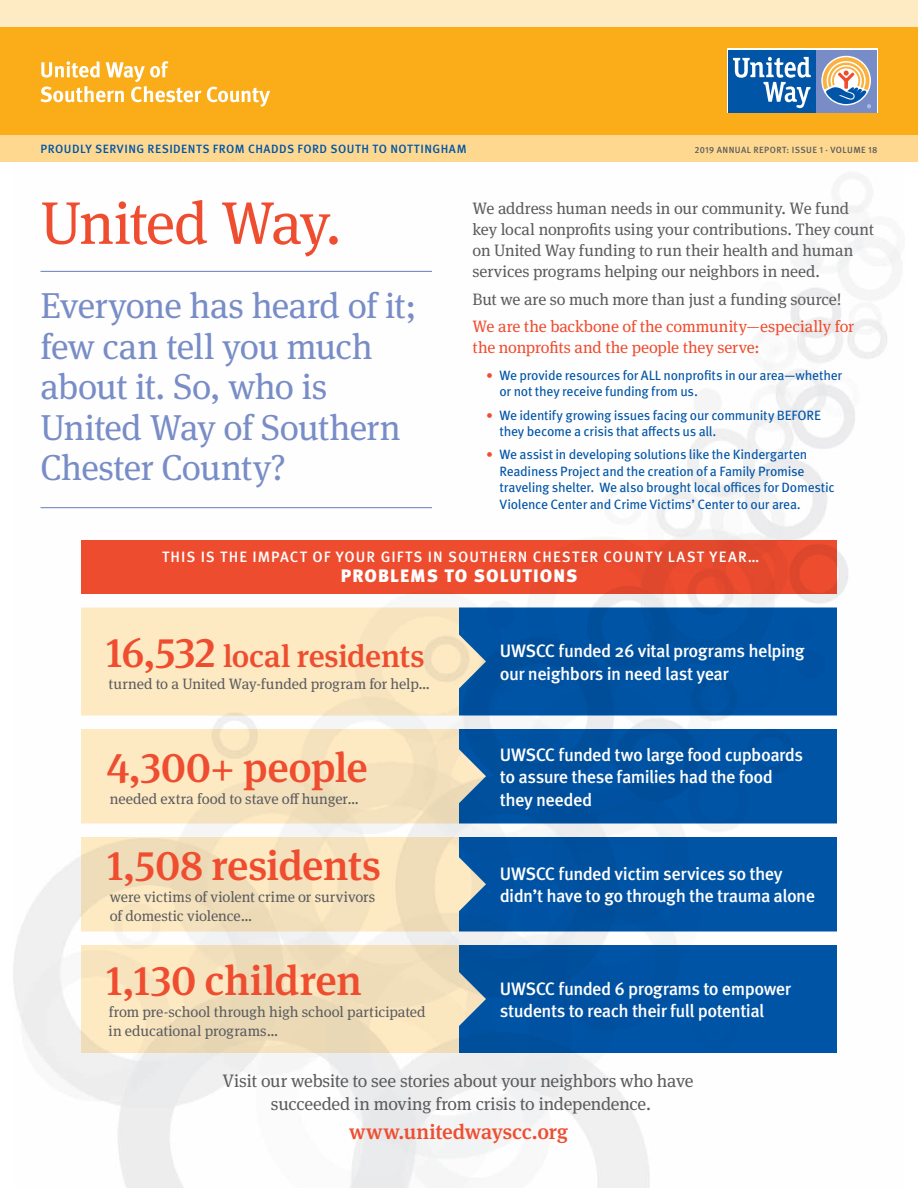
<style>
.page{position:relative;width:918px;height:1188px;background:#fff}
.page>*{position:absolute;margin:0;border:0;box-sizing:border-box;transform-origin:0 0}
.t1{font:60px "Meta Serif Pro";letter-spacing:-.035em;color:#ef4d30}
.big_red_copy{font:500 42px "Meta Serif Pro";letter-spacing:-.015em;color:#ef4d30}
.t2{font:36px/40.5px "Meta Serif Pro";letter-spacing:-.025em;color:#788dc7}
.big_red_copy-2{font:500 31.5px "Meta Serif Pro";letter-spacing:-.01em;color:#ef4d30}
.t3{font:500 21px "Meta Serif Pro";letter-spacing:-.005em;color:#ef4d30}
.uwscc_solution{font:500 18px/22.5px "Meta Pro";letter-spacing:-.03em;color:#fff}
.t4{font:18px/22.5px "Meta Serif Pro";letter-spacing:-.02em;color:#5c5c5f;text-align:center}
.t5{font:900 18px "Meta Pro";letter-spacing:.06em;color:#fff}
.t6{font:16.5px/21px "Meta Serif Pro";letter-spacing:-.015em;color:#5c5c5f}
.t7{font:16.5px/21px "Meta Serif Pro";letter-spacing:-.015em;color:#ef4d30}
.small_gray_copy{font:15px/18.8px "Meta Serif Pro";letter-spacing:-.01em;color:#5c5c5f}
.t8{font:500 15px "Meta Pro";letter-spacing:.07em;color:#fff}
.t9{font:13.5px/16.5px "Meta Pro";letter-spacing:-.02em;color:#0155a7}
.t10{font:500 12px "Meta Pro";letter-spacing:.04em;color:#0155a7}
.t11{font:500 9px "Meta Pro";letter-spacing:.05em;color:#5c5c5f}
.s1{font-family:"Meta Serif Pro";color:#ef4d30}
.s2{font-size:42px}
</style>
<div class="page">
<hr style="left:0;top:837px;width:1px;height:351px;background:#ef4d30">
<div style="left:0;top:135px;width:918px;height:27px;background:#fed88f"></div>
<div style="left:0;top:27px;width:918px;height:108px;background:#faad19"></div>
<div style="left:0;top:0;width:918px;height:27px;background:#feebc4"></div>
<div style="left:486px;top:608px;width:351px;height:108px;background:#0053a3"></div>
<svg style="left:486px;top:945px;width:351px;height:108px;background:#0052a2"></svg>
<svg style="left:81px;top:729px;width:756px;height:95px;background:#7f9db0"></svg>
<svg style="left:81px;top:837px;width:756px;height:95px;background:#7d9cb0"></svg>
<svg style="left:81px;top:608px;width:405px;height:108px;background:#f0e2c0"></svg>
<svg style="left:81px;top:945px;width:405px;height:108px;background:#e7d9ba"></svg>
<div style="left:81px;top:540px;width:756px;height:54px;background:#ef4d30"></div>
<img style="left:0;top:837px;width:1px;height:311px">
<div style="left:727px;top:49px;width:151px;height:64px;background:#788dc7"></div>
<div style="left:728px;top:50px;width:88px;height:62px;background:#0155a7"></div>
<svg style="left:733px;top:57px;width:78px;height:51px"></svg>
<svg style="left:823px;top:57px;width:48px;height:51px"></svg>
<svg style="left:41px;top:61px;width:160px;height:41px"></svg>
<svg style="left:207px;top:87px;width:63px;height:20px"></svg>
<hr style="left:40px;top:271px;width:392px;height:1px;background:#788dc7">
<hr style="left:40px;top:507px;width:392px;height:1px;background:#788dc7">
<p class="t10" style="left:41px;top:139px;width:428px">PROUDLY SERVING RESIDENTS FROM CHADDS FORD SOUTH TO NOTTINGHAM</p>
<p class="t11" style="left:694px;top:143px;width:185px">2019 ANNUAL REPORT: ISSUE 1 · VOLUME 18</p>
<p class="t1" style="left:40px;top:180px;width:303px">United Way.</p>
<p class="t2" style="left:40px;top:284px;width:378px">Everyone has heard of it; few can tell you much about it. So, who is<br>United Way of Southern<br>Chester County?</p>
<p class="t6" style="left:472px;top:197px;width:403px">We address human needs in our community. We fund key local nonprofits using your contributions. They count on United Way funding to run their health and human services programs helping our neighbors in need.</p>
<p class="t6" style="left:472px;top:288px;width:370px">But we are so much more than just a funding source!</p>
<p class="t7" style="left:472px;top:315px;width:383px">We are the backbone of the community—especially for the nonprofits and the people they serve:</p>
<p class="t9" style="left:500px;top:366px;width:344px;text-indent:-14px"><span class="s1">•</span> We provide resources for ALL nonprofits in our area—whether or not they receive funding from us.</p>
<p class="t9" style="left:500px;top:406px;width:323px;text-indent:-14px"><span class="s1">•</span> We identify growing issues facing our community BEFORE they become a crisis that affects us all.</p>
<p class="t9" style="left:500px;top:446px;width:337px;text-indent:-14px"><span class="s1">•</span> We assist in developing solutions like the Kindergarten Readiness Project and the creation of a Family Promise traveling shelter. We also brought local offices for Domestic Violence Center and Crime Victims’ Center to our area.</p>
<p class="t8" style="left:162px;top:545px;width:599px">THIS IS THE IMPACT OF YOUR GIFTS IN SOUTHERN CHESTER COUNTY LAST YEAR…</p>
<p class="t5" style="left:341px;top:562px;width:238px">PROBLEMS TO SOLUTIONS</p>
<p class="big_red_copy-2" style="left:106px;top:632px;width:320px"><span class="s2">16,532</span> local residents</p>
<p class="small_gray_copy" style="left:109px;top:674px;width:323px">turned to a United Way-funded program for help…</p>
<p class="big_red_copy" style="left:106px;top:735px;width:263px">4,300+ people</p>
<p class="small_gray_copy" style="left:110px;top:788px;width:251px">needed extra food to stave off hunger…</p>
<p class="big_red_copy" style="left:106px;top:834px;width:276px">1,508 residents</p>
<p class="small_gray_copy" style="left:110px;top:887px;width:267px">were victims of violent crime or survivors of domestic violence…</p>
<p class="big_red_copy" style="left:106px;top:948px;width:258px">1,130 children</p>
<p class="small_gray_copy" style="left:109px;top:1002px;width:319px">from pre-school through high school participated in educational programs…</p>
<p class="uwscc_solution" style="left:500px;top:638px;width:307px">UWSCC funded 26 vital programs helping our neighbors in need last year</p>
<p class="uwscc_solution" style="left:500px;top:742px;width:305px">UWSCC funded two large food cupboards to assure these families had the food they needed</p>
<p class="uwscc_solution" style="left:500px;top:861px;width:317px">UWSCC funded victim services so they didn’t have to go through the trauma alone</p>
<p class="uwscc_solution" style="left:500px;top:976px;width:293px">UWSCC funded 6 programs to empower students to reach their full potential</p>
<p class="t4" style="left:223px;top:1069px;width:472px">Visit our website to see stories about your neighbors who have succeeded in moving from crisis to independence.</p>
<p class="t3" style="left:349px;top:1116px;width:220px">www.unitedwayscc.org</p>
</div>
